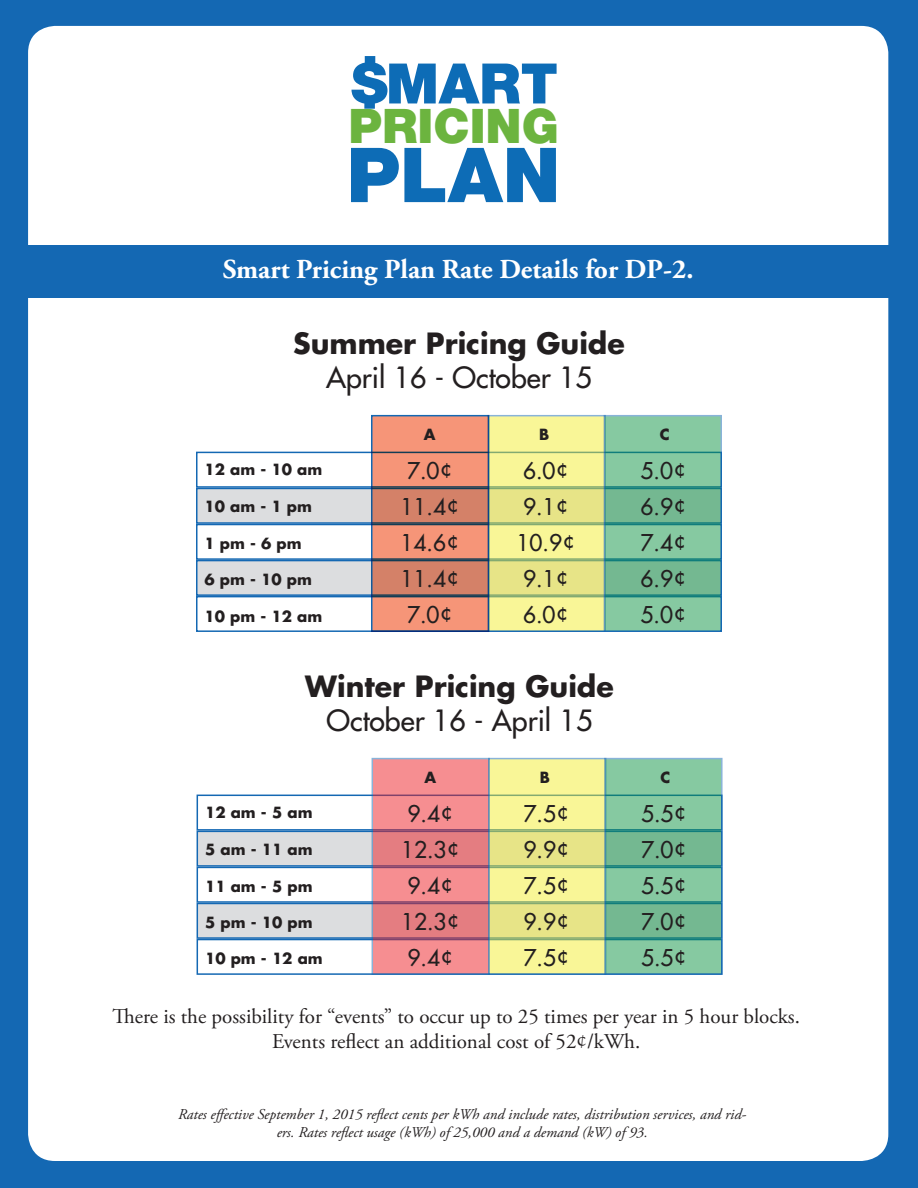
<style>
.page{position:relative;width:918px;height:1188px;background:#1468b3}
.page>*{position:absolute;margin:0;border:0;box-sizing:border-box;transform-origin:0 0}
.t1{font:900 75.9px "Helvetica Neue LT Std";color:#0d6cb6}
.t2{font:900 47.7px "Helvetica Neue LT Std";color:#6cb43f}
.t3{font:700 28.5px "Futura Std";color:#231f20}
.t4{font:500 28.5px "Futura Std";color:#231f20}
.t5{font:700 27.45px "Adobe Garamond Pro";color:#fff}
.t6{font:500 22.5px "Futura Std";color:#231f20}
.t7{font:21px "Adobe Garamond Pro";color:#231f20}
.t8{font:italic 15px/18px "Adobe Garamond Pro";color:#231f20;text-align:center}
.t9{font:700 15px "Futura Std";color:#231f20}
</style>
<div class="page">
<div style="left:28px;top:26px;width:860px;height:1135px;background:#fff;border-radius:27px"></div>
<svg style="left:352px;top:56px;width:205px;height:53px"></svg>
<div style="left:196px;top:452px;width:526px;height:36px;border:2px solid #1468b3"></div>
<div style="left:196px;top:488px;width:526px;height:36px;background:#dcdddf;border:2px solid #1468b3"></div>
<div style="left:196px;top:524px;width:526px;height:36px;border:2px solid #1468b3"></div>
<div style="left:196px;top:560px;width:526px;height:36px;background:#dcdddf;border:2px solid #1468b3"></div>
<div style="left:196px;top:596px;width:526px;height:36px;border:2px solid #1468b3"></div>
<svg style="left:489px;top:415px;width:115px;height:217px;background:#e9e990"></svg>
<svg style="left:604px;top:415px;width:118px;height:217px;background:#77bd9b"></svg>
<svg style="left:371px;top:415px;width:118px;height:217px;background:#d68772"></svg>
<div style="left:197px;top:795px;width:526px;height:36px;border:2px solid #1468b3"></div>
<div style="left:197px;top:831px;width:526px;height:36px;background:#dcdddf;border:2px solid #1468b3"></div>
<div style="left:197px;top:867px;width:526px;height:36px;border:2px solid #1468b3"></div>
<div style="left:197px;top:903px;width:526px;height:36px;background:#dcdddf;border:2px solid #1468b3"></div>
<div style="left:197px;top:939px;width:526px;height:36px;border:2px solid #1468b3"></div>
<svg style="left:372px;top:758px;width:116px;height:217px;background:#e5848b"></svg>
<svg style="left:488px;top:758px;width:116px;height:217px;background:#e7e891"></svg>
<svg style="left:604px;top:758px;width:119px;height:217px;background:#77bd9b"></svg>
<div style="left:27px;top:245px;width:873px;height:53px;background:#1468b3"></div>
<p class="t2" style="left:349px;top:98px;width:212px">PRICING</p>
<p class="t1" style="left:347px;top:130px;width:215px">PLAN</p>
<p class="t5" style="left:223px;top:253px;width:472px">Smart Pricing Plan Rate Details for DP-2.</p>
<p class="t3" style="left:293px;top:324px;width:333px">Summer Pricing Guide</p>
<p class="t4" style="left:326px;top:360px;width:267px">April 16 - October 15</p>
<p class="t9" style="left:204px;top:460px;width:119px">12 am - 10 am</p>
<p class="t9" style="left:204px;top:496px;width:109px">10 am - 1 pm</p>
<p class="t9" style="left:204px;top:533px;width:99px">1 pm - 6 pm</p>
<p class="t9" style="left:204px;top:570px;width:109px">6 pm - 10 pm</p>
<p class="t9" style="left:204px;top:606px;width:119px">10 pm - 12 am</p>
<p class="t9" style="left:424px;top:424px;width:13px">A</p>
<p class="t9" style="left:539px;top:424px;width:12px">B</p>
<p class="t9" style="left:660px;top:424px;width:11px">C</p>
<p class="t6" style="left:407px;top:457px;width:47px">7.0¢</p>
<p class="t6" style="left:401px;top:493px;width:60px">11.4¢</p>
<p class="t6" style="left:401px;top:529px;width:60px">14.6¢</p>
<p class="t6" style="left:401px;top:565px;width:60px">11.4¢</p>
<p class="t6" style="left:407px;top:601px;width:47px">7.0¢</p>
<p class="t6" style="left:523px;top:457px;width:47px">6.0¢</p>
<p class="t6" style="left:523px;top:493px;width:47px">9.1¢</p>
<p class="t6" style="left:517px;top:529px;width:60px">10.9¢</p>
<p class="t6" style="left:523px;top:565px;width:47px">9.1¢</p>
<p class="t6" style="left:523px;top:601px;width:47px">6.0¢</p>
<p class="t6" style="left:641px;top:457px;width:47px">5.0¢</p>
<p class="t6" style="left:641px;top:493px;width:47px">6.9¢</p>
<p class="t6" style="left:641px;top:529px;width:47px">7.4¢</p>
<p class="t6" style="left:641px;top:565px;width:47px">6.9¢</p>
<p class="t6" style="left:641px;top:601px;width:47px">5.0¢</p>
<p class="t3" style="left:305px;top:667px;width:310px">Winter Pricing Guide</p>
<p class="t4" style="left:327px;top:703px;width:267px">October 16 - April 15</p>
<p class="t9" style="left:205px;top:803px;width:109px">12 am - 5 am</p>
<p class="t9" style="left:205px;top:839px;width:109px">5 am - 11 am</p>
<p class="t9" style="left:205px;top:876px;width:109px">11 am - 5 pm</p>
<p class="t9" style="left:205px;top:913px;width:109px">5 pm - 10 pm</p>
<p class="t9" style="left:205px;top:949px;width:119px">10 pm - 12 am</p>
<p class="t9" style="left:425px;top:767px;width:13px">A</p>
<p class="t9" style="left:540px;top:767px;width:12px">B</p>
<p class="t9" style="left:660px;top:767px;width:11px">C</p>
<p class="t6" style="left:408px;top:800px;width:47px">9.4¢</p>
<p class="t6" style="left:401px;top:836px;width:60px">12.3¢</p>
<p class="t6" style="left:408px;top:872px;width:47px">9.4¢</p>
<p class="t6" style="left:401px;top:908px;width:60px">12.3¢</p>
<p class="t6" style="left:408px;top:944px;width:47px">9.4¢</p>
<p class="t6" style="left:524px;top:800px;width:47px">7.5¢</p>
<p class="t6" style="left:524px;top:836px;width:47px">9.9¢</p>
<p class="t6" style="left:524px;top:872px;width:47px">7.5¢</p>
<p class="t6" style="left:524px;top:908px;width:47px">9.9¢</p>
<p class="t6" style="left:524px;top:944px;width:47px">7.5¢</p>
<p class="t6" style="left:641px;top:800px;width:47px">5.5¢</p>
<p class="t6" style="left:641px;top:836px;width:47px">7.0¢</p>
<p class="t6" style="left:641px;top:872px;width:47px">5.5¢</p>
<p class="t6" style="left:641px;top:908px;width:47px">7.0¢</p>
<p class="t6" style="left:641px;top:944px;width:47px">5.5¢</p>
<p class="t7" style="left:112px;top:1004px;width:689px">There is the possibility for “events” to occur up to 25 times per year in 5 hour blocks.</p>
<p class="t7" style="left:272px;top:1029px;width:370px">Events reflect an additional cost of 52¢/kWh.</p>
<p class="t8" style="left:178px;top:1105px;width:570px">Rates effective September 1, 2015 reflect cents per kWh and include rates, distribution services, and rid&shy;ers. Rates reflect usage (kWh) of 25,000 and a demand (kW) of 93.</p>
</div>
